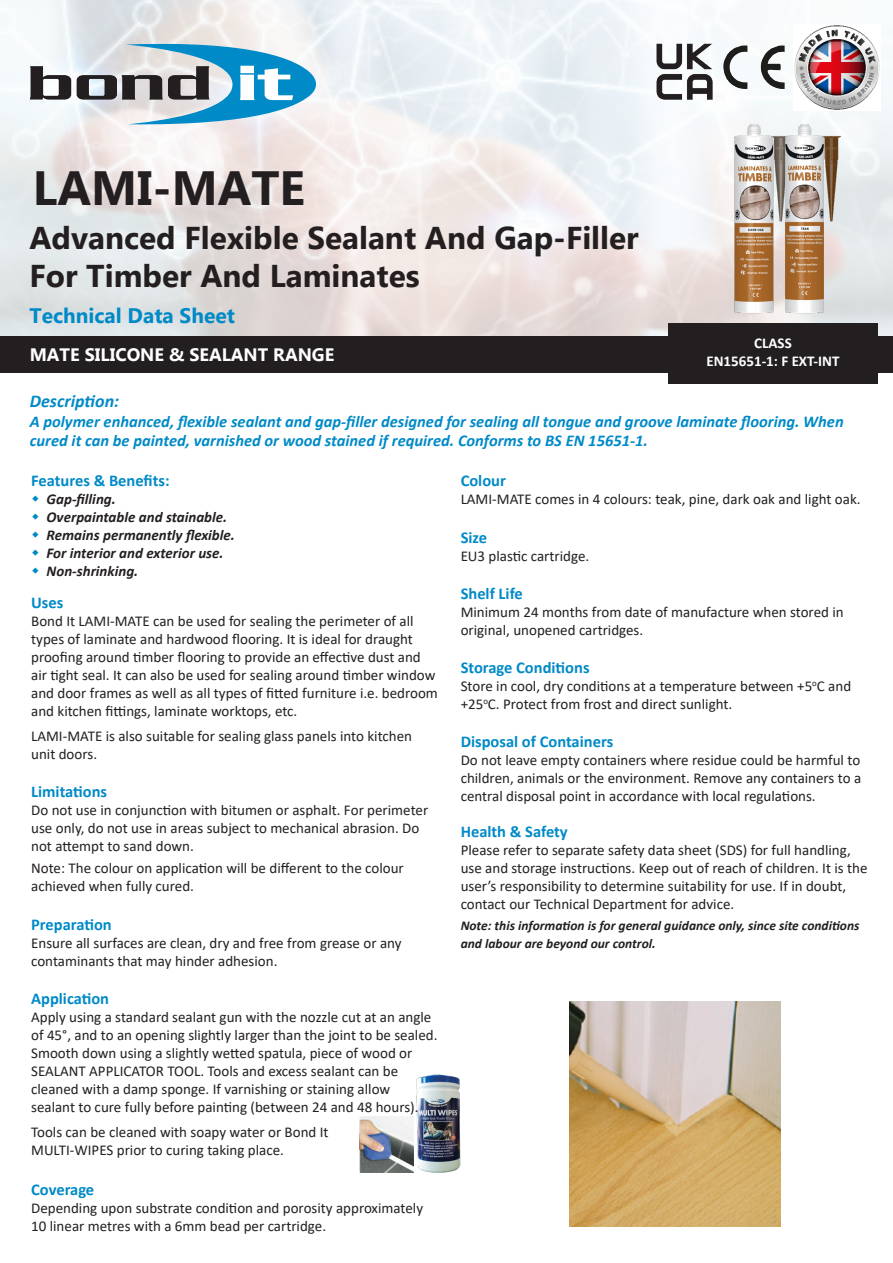
<style>
.page{position:relative;width:893px;height:1263px;background:#fff}
.page>*{position:absolute;margin:0;border:0;box-sizing:border-box;transform-origin:0 0}
.t1{font:700 48px "Myanmar Text";color:#231f20}
.t2{font:700 31.5px "Myanmar Text";color:#231f20}
.t3{font:700 21px "Myanmar Text";color:#008ac7}
.t4{font:700 18px "Myanmar Text";color:#fff}
.t5{font:italic 700 18px "Calibri";color:#008ac7}
.t6{font:italic 700 16.5px/19.8px "Calibri";color:#008ac7}
.t7{font:700 16.5px "Calibri";color:#008ac7}
.t8{font:15px/18px "Calibri";color:#231f20}
.t9{font:italic 700 15px "Calibri";color:#231f20}
.t10{font:700 15px "Calibri";color:#fff}
.t11{font:italic 700 13.5px/18px "Calibri";color:#231f20}
</style>
<div class="page">
<img style="left:402px;top:1074px;width:59px;height:99px">
<img style="left:0;top:0;width:893px;height:336px">
<div style="left:0;top:336px;width:893px;height:37px;background:#231f20"></div>
<svg style="left:30px;top:66px;width:41px;height:34px"></svg>
<svg style="left:77px;top:40px;width:241px;height:86px"></svg>
<img style="left:794px;top:24px;width:86px;height:80px">
<img style="left:723px;top:45px;width:62px;height:44px">
<img style="left:647px;top:34px;width:74px;height:70px">
<div style="left:668px;top:323px;width:209px;height:60px;background:#231f20"></div>
<img style="left:360px;top:1116px;width:54px;height:56px">
<img style="left:647px;top:104px;width:105px;height:230px">
<img style="left:752px;top:104px;width:141px;height:230px">
<img style="left:570px;top:1002px;width:211px;height:224px">
<p class="t1" style="left:33px;top:160px;width:274px">LAMI-MATE</p>
<p class="t2" style="left:29px;top:219px;width:611px">Advanced Flexible Sealant And Gap-Filler</p>
<p class="t2" style="left:29px;top:257px;width:392px">For Timber And Laminates</p>
<p class="t3" style="left:29px;top:303px;width:207px">Technical Data Sheet</p>
<p class="t4" style="left:30px;top:345px;width:306px">MATE SILICONE &amp; SEALANT RANGE</p>
<p class="t10" style="left:754px;top:332px;width:39px">CLASS</p>
<p class="t10" style="left:706px;top:350px;width:135px">EN15651-1: F EXT-INT</p>
<p class="t5" style="left:30px;top:388px;width:91px">Description:</p>
<p class="t6" style="left:30px;top:411px;width:815px">A polymer enhanced, flexible sealant and gap‐filler designed for sealing all tongue and groove laminate flooring. When cured it can be painted, varnished or wood stained if required. Conforms to BS EN 15651‐1.</p>
<p class="t7" style="left:31px;top:468px;width:140px">Features &amp; Benefits:</p>
<p class="t9" style="left:47px;top:488px;width:71px">Gap-filling.</p>
<p class="t9" style="left:47px;top:506px;width:182px">Overpaintable and stainable.</p>
<p class="t9" style="left:47px;top:524px;width:190px">Remains permanently flexible.</p>
<p class="t9" style="left:47px;top:542px;width:178px">For interior and exterior use.</p>
<p class="t9" style="left:47px;top:560px;width:93px">Non-shrinking.</p>
<p class="t7" style="left:31px;top:591px;width:34px">Uses</p>
<p class="t8" style="left:31px;top:612px;width:408px">Bond It LAMI-MATE can be used for sealing the perimeter of all types of laminate and hardwood flooring. It is ideal for draught proofing around timber flooring to provide an effective dust and air tight seal. It can also be used for sealing around timber window and door frames as well as all types of fitted furniture i.e. bedroom and kitchen fittings, laminate worktops, etc.</p>
<p class="t8" style="left:31px;top:727px;width:382px">LAMI-MATE is also suitable for sealing glass panels into kitchen</p>
<p class="t8" style="left:31px;top:745px;width:67px">unit doors.</p>
<p class="t7" style="left:31px;top:780px;width:78px">Limitations</p>
<p class="t8" style="left:31px;top:801px;width:399px">Do not use in conjunction with bitumen or asphalt. For perimeter</p>
<p class="t8" style="left:31px;top:819px;width:390px">use only, do not use in areas subject to mechanical abrasion. Do</p>
<p class="t8" style="left:31px;top:837px;width:164px">not attempt to sand down.</p>
<p class="t8" style="left:31px;top:858px;width:374px">Note: The colour on application will be different to the colour</p>
<p class="t8" style="left:31px;top:876px;width:164px">achieved when fully cured.</p>
<p class="t7" style="left:31px;top:913px;width:82px">Preparation</p>
<p class="t8" style="left:31px;top:934px;width:372px">Ensure all surfaces are clean, dry and free from grease or any</p>
<p class="t8" style="left:31px;top:952px;width:248px">contaminants that may hinder adhesion.</p>
<p class="t7" style="left:31px;top:987px;width:80px">Application</p>
<p class="t8" style="left:31px;top:1008px;width:408px">Apply using a standard sealant gun with the nozzle cut at an angle of 45°, and to an opening slightly larger than the joint to be sealed.<br>Smooth down using a slightly wetted spatula, piece of wood or SEALANT APPLICATOR TOOL. Tools and excess sealant can be cleaned with a damp sponge. If varnishing or staining allow</p>
<p class="t8" style="left:31px;top:1098px;width:389px">sealant to cure fully before painting (between 24 and 48 hours).</p>
<p class="t8" style="left:31px;top:1123px;width:299px">Tools can be cleaned with soapy water or Bond It</p>
<p class="t8" style="left:31px;top:1141px;width:254px">MULTI-WIPES prior to curing taking place.</p>
<p class="t7" style="left:31px;top:1178px;width:65px">Coverage</p>
<p class="t8" style="left:31px;top:1198px;width:393px">Depending upon substrate condition and porosity approximately<br>10 linear metres with a 6mm bead per cartridge.</p>
<p class="t7" style="left:461px;top:468px;width:47px">Colour</p>
<p class="t8" style="left:461px;top:489px;width:401px">LAMI-MATE comes in 4 colours: teak, pine, dark oak and light oak.</p>
<p class="t7" style="left:461px;top:526px;width:28px">Size</p>
<p class="t8" style="left:461px;top:547px;width:130px">EU3 plastic cartridge.</p>
<p class="t7" style="left:461px;top:582px;width:64px">Shelf Life</p>
<p class="t8" style="left:461px;top:603px;width:385px">Minimum 24 months from date of manufacture when stored in original, unopened cartridges.</p>
<p class="t7" style="left:461px;top:656px;width:130px">Storage Conditions</p>
<p class="t8" style="left:461px;top:676px;width:392px">Store in cool, dry conditions at a temperature between +5<sup>o</sup>C and +25<sup>o</sup>C. Protect from frost and direct sunlight.</p>
<p class="t7" style="left:461px;top:729px;width:154px">Disposal of Containers</p>
<p class="t8" style="left:461px;top:750px;width:401px">Do not leave empty containers where residue could be harmful to</p>
<p class="t8" style="left:461px;top:768px;width:402px">children, animals or the environment. Remove any containers to a</p>
<p class="t8" style="left:461px;top:786px;width:357px">central disposal point in accordance with local regulations.</p>
<p class="t7" style="left:461px;top:819px;width:109px">Health &amp; Safety</p>
<p class="t8" style="left:461px;top:840px;width:408px">Please refer to separate safety data sheet (SDS) for full handling, use and storage instructions. Keep out of reach of children. It is the user’s responsibility to determine suitability for use. If in doubt, contact our Technical Department for advice.</p>
<p class="t11" style="left:461px;top:916px;width:400px">Note: this information is for general guidance only, since site conditions and labour are beyond our control.</p>
</div>
